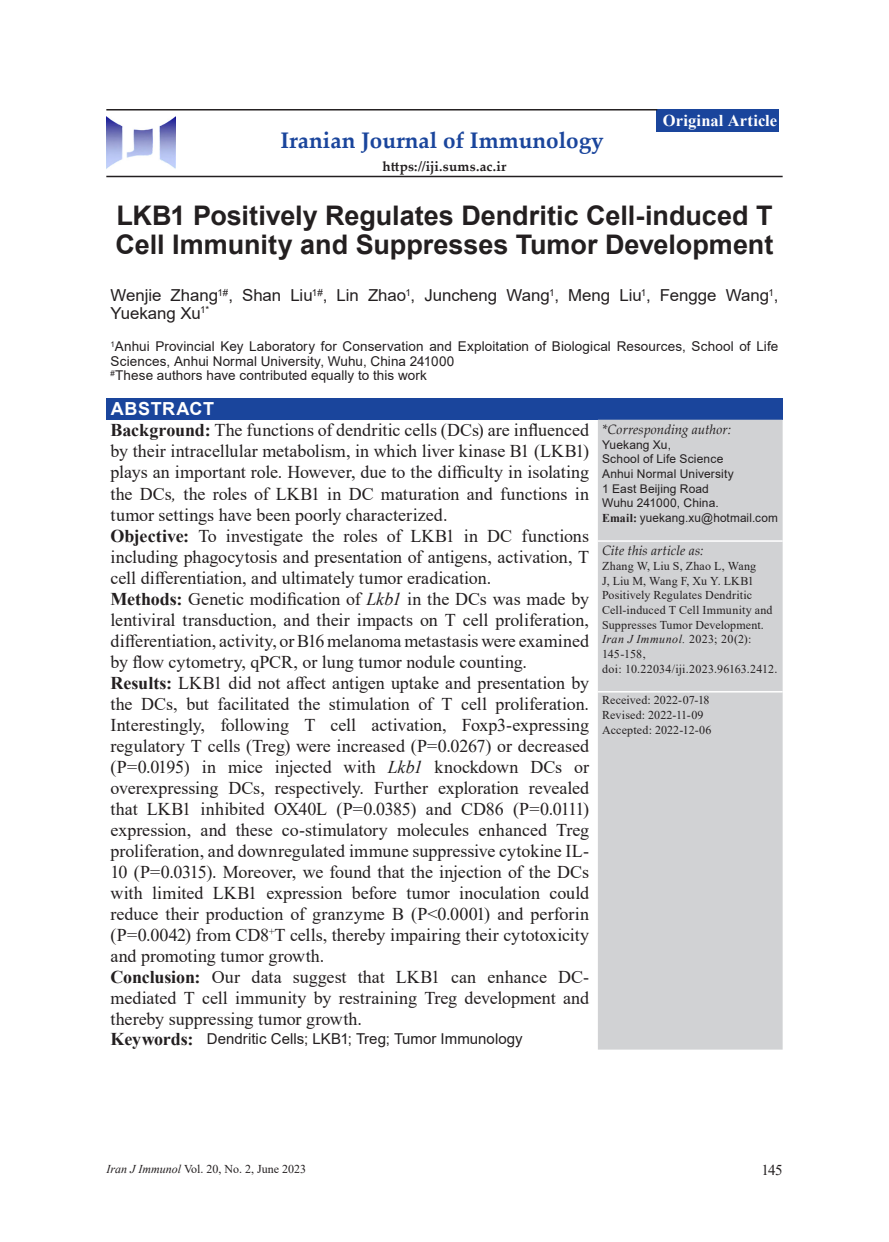
<style>
.page{position:relative;width:889px;height:1242px;background:#fff}
.page>*{position:absolute;margin:0;border:0;box-sizing:border-box;transform-origin:0 0}
.t1{font:700 27px/29.1px "Arial";color:#231f20}
.t2{font:700 22.5px "Palatino Linotype";color:#1a459c}
.t3{font:18px/21px "Times New Roman";color:#231f20}
.t4{font:700 18px "Arial";letter-spacing:.03em;color:#fff}
.t5{font:16.5px/17.9px "Arial";letter-spacing:-.005em;color:#231f20}
.t6{font:700 16.5px "Times New Roman";letter-spacing:.01em;color:#fff}
.t7{font:15px "Arial";letter-spacing:.005em;color:#231f20}
.t8{font:15px "Times New Roman";color:#231f20}
.t9{font:13.5px/14.5px "Arial";letter-spacing:.01em;color:#231f20}
.t10{font:italic 13.5px "Palatino Linotype";color:#231f20}
.t11{font:700 13.5px "Palatino Linotype";letter-spacing:.005em;color:#231f20}
.t12{font:12px/14.7px "Times New Roman";letter-spacing:.01em;color:#231f20}
.t13{font:12px/14.7px "Arial";letter-spacing:.01em;color:#231f20}
.s1{font-weight:700}
.s2{font-style:italic}
.s3{font-family:"Times New Roman";font-weight:700}
.s4{font-family:"Times New Roman";font-weight:700;font-size:18px}
</style>
<div class="page">
<div style="left:656px;top:109px;width:123px;height:23px;background:#1a459c"></div>
<hr style="left:106px;top:109px;width:551px;height:1px;background:#231f20">
<hr style="left:106px;top:176px;width:676px;height:1px;background:#231f20">
<div style="left:106px;top:398px;width:676px;height:22px;background:#1a459c"></div>
<div style="left:598px;top:420px;width:184px;height:629px;background:#d1d2d4"></div>
<hr style="left:598px;top:540px;width:184px;height:2px;background:#fff">
<hr style="left:598px;top:691px;width:184px;height:1px;background:#fff">
<img style="left:106px;top:117px;width:69px;height:52px">
<p class="t2" style="left:280px;top:125px;width:325px">Iranian Journal of Immunology</p>
<p class="t11" style="left:382px;top:157px;width:125px">https://iji.sums.ac.ir</p>
<p class="t6" style="left:663px;top:108px;width:116px">Original Article</p>
<h1 class="t1" style="left:116px;top:201px;width:659px">LKB1 Positively Regulates Dendritic Cell-induced T<br>Cell Immunity and Suppresses Tumor Development</h1>
<p class="t5" style="left:111px;top:286px;width:669px">Wenjie Zhang<sup>1#</sup>, Shan Liu<sup>1#</sup>, Lin Zhao<sup>1</sup>, Juncheng Wang<sup>1</sup>, Meng Liu<sup>1</sup>, Fengge Wang<sup>1</sup>,<br>Yuekang Xu<sup>1*</sup></p>
<p class="t9" style="left:111px;top:339px;width:669px"><sup>1</sup>Anhui Provincial Key Laboratory for Conservation and Exploitation of Biological Resources, School of Life<br>Sciences, Anhui Normal University, Wuhu, China 241000<br><sup>#</sup>These authors have contributed equally to this work</p>
<p class="t4" style="left:111px;top:396px;width:105px">ABSTRACT</p>
<p class="t3" style="left:111px;top:419px;width:480px"><span class="s1">Background:</span> The functions of dendritic cells (DCs) are influenced by their intracellular metabolism, in which liver kinase B1 (LKB1) plays an important role. However, due to the difficulty in isolating the DCs<span class="s2">,</span> the roles of LKB1 in DC maturation and functions in tumor settings have been poorly characterized.<br><span class="s1">Objective:</span> To investigate the roles of LKB1 in DC functions including phagocytosis and presentation of antigens, activation, T cell differentiation, and ultimately tumor eradication.<br><span class="s1">Methods:</span> Genetic modification of <span class="s2">Lkb1</span> in the DCs was made by lentiviral transduction, and their impacts on T cell proliferation, differentiation, activity, or B16 melanoma metastasis were examined by flow cytometry, qPCR, or lung tumor nodule counting.<br><span class="s1">Results:</span> LKB1 did not affect antigen uptake and presentation by the DCs, but facilitated the stimulation of T cell proliferation.<br>Interestingly, following T cell activation, Foxp3-expressing regulatory T cells (Treg) were increased (P=0.0267) or decreased (P=0.0195) in mice injected with <span class="s2">Lkb1</span> knockdown DCs or overexpressing DCs, respectively. Further exploration revealed that LKB1 inhibited OX40L (P=0.0385) and CD86 (P=0.0111) expression, and these co-stimulatory molecules enhanced Treg proliferation, and downregulated immune suppressive cytokine IL-10 (P=0.0315). Moreover, we found that the injection of the DCs with limited LKB1 expression before tumor inoculation could reduce their production of granzyme B (P&lt;0.0001) and perforin (P=0.0042) from CD8<sup>+</sup>T cells, thereby impairing their cytotoxicity and promoting tumor growth.<br><span class="s1">Conclusion:</span> Our data suggest that LKB1 can enhance DC&shy;mediated T cell immunity by restraining Treg development and thereby suppressing tumor growth.</p>
<p class="t10" style="left:602px;top:420px;width:130px">*Corresponding author:</p>
<p class="t13" style="left:602px;top:437px;width:177px">Yuekang Xu,<br>School of Life Science<br>Anhui Normal University<br>1 East Beijing Road<br>Wuhu 241000, China.<br><span class="s3">Email:</span> yuekang.xu@hotmail.com</p>
<p class="t10" style="left:602px;top:541px;width:103px">Cite this article as:</p>
<p class="t12" style="left:602px;top:558px;width:177px">Zhang W, Liu S, Zhao L, Wang<br>J, Liu M, Wang F, Xu Y. LKB1<br>Positively Regulates Dendritic<br>Cell-induced T Cell Immunity and<br>Suppresses Tumor Development.<br><span class="s2">Iran J Immunol.</span> 2023; 20(2):<br>145-158,<br>doi: 10.22034/iji.2023.96163.2412.</p>
<p class="t12" style="left:602px;top:692px;width:111px">Received: 2022-07-18<br>Revised: 2022-11-09<br>Accepted: 2022-12-06</p>
<p class="t7" style="left:111px;top:1028px;width:414px"><span class="s4">Keywords:</span> Dendritic Cells; LKB1; Treg; Tumor Immunology</p>
<p class="t12" style="left:106px;top:1160px;width:201px"><span class="s2">Iran J Immunol</span> Vol. 20, No. 2, June 2023</p>
<p class="t8" style="left:761px;top:1159px;width:23px">145</p>
</div>
